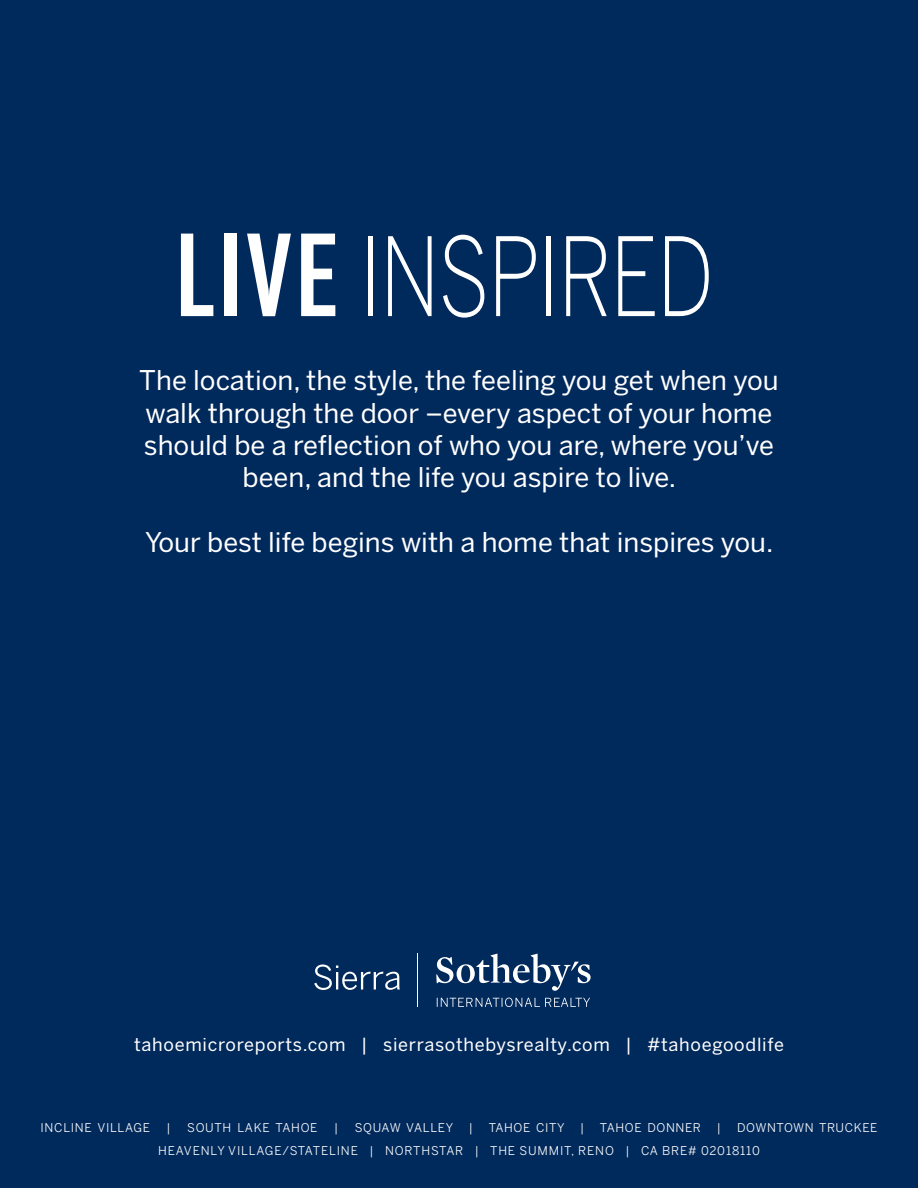
<style>
.page{position:relative;width:918px;height:1188px;background:#00295c}
.page>*{position:absolute;margin:0;border:0;box-sizing:border-box;transform-origin:0 0}
.t1{font:300 108px "Benton Sans";letter-spacing:-.02em;color:#fff;scale:.75 1}
.t2{font:27px/32.4px "Benton Sans";color:#fff;text-align:center}
.t3{font:18px "Benton Sans";letter-spacing:.04em;color:#fff}
.t4{font:12px "Benton Sans";letter-spacing:.06em;color:#fff}
.s1{font-family:"Agency FB";font-weight:700}
</style>
<div class="page">
<hr style="left:417px;top:954px;width:1px;height:53px;background:#fff">
<svg style="left:436px;top:954px;width:155px;height:37px"></svg>
<svg style="left:437px;top:998px;width:153px;height:9px"></svg>
<svg style="left:314px;top:964px;width:86px;height:26px"></svg>
<p class="t1" style="left:176px;top:213px;width:719px"><span class="s1">LIVE</span> INSPIRED</p>
<p class="t2" style="left:139px;top:364px;width:641px">The location, the style, the feeling you get when you walk through the door –every aspect of your home should be a reflection of who you are, where you’ve been, and the life you aspire to live.</p>
<p class="t2" style="left:145px;top:526px;width:630px">Your best life begins with a home that inspires you.</p>
<p class="t3" style="left:134px;top:1034px;width:651px">tahoemicroreports.com | sierrasothebysrealty.com | #tahoegoodlife</p>
<p class="t4" style="left:40px;top:1121px;width:111px">INCLINE VILLAGE</p>
<p class="t4" style="left:167px;top:1121px;width:6px">|</p>
<p class="t4" style="left:187px;top:1121px;width:132px">SOUTH LAKE TAHOE</p>
<p class="t4" style="left:334px;top:1121px;width:6px">|</p>
<p class="t4" style="left:355px;top:1121px;width:100px">SQUAW VALLEY</p>
<p class="t4" style="left:469px;top:1121px;width:6px">|</p>
<p class="t4" style="left:489px;top:1121px;width:77px">TAHOE CITY</p>
<p class="t4" style="left:580px;top:1121px;width:6px">|</p>
<p class="t4" style="left:600px;top:1121px;width:103px">TAHOE DONNER</p>
<p class="t4" style="left:717px;top:1121px;width:6px">|</p>
<p class="t4" style="left:737px;top:1121px;width:142px">DOWNTOWN TRUCKEE</p>
<p class="t4" style="left:158px;top:1143px;width:603px">HEAVENLY VILLAGE/STATELINE | NORTHSTAR | THE SUMMIT, RENO | CA BRE# 02018110</p>
</div>
